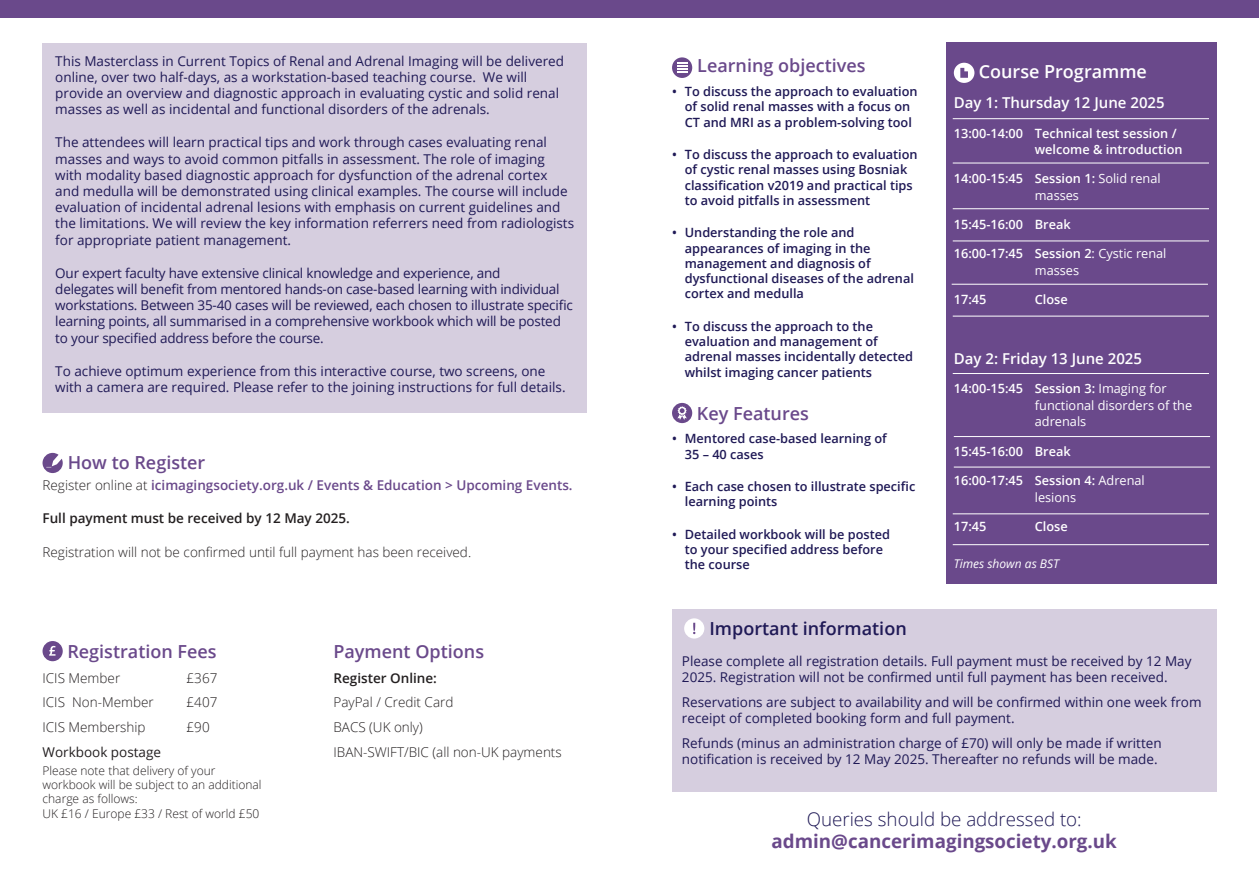
<style>
.page{position:relative;width:1259px;height:893px;background:#fff}
.page>*{position:absolute;margin:0;border:0;box-sizing:border-box;transform-origin:0 0}
.t1{font:700 18.75px/22.5px "Open Sans";color:#6a498b;text-align:center}
.sub_head{font:600 18px "Open Sans";color:#6a498b}
.sub_head-2{font:600 18px "Open Sans";color:#1f1956}
.sub_head-3{font:600 18px "Open Sans";color:#fff}
.t2{font:600 15px "Open Sans";color:#fff}
.body_text{font:13.5px/16.2px "Open Sans";color:#1f1956}
.t3{font:300 13.5px "Open Sans";color:#231f20}
.t4{font:600 13.5px "Open Sans";color:#6a498b}
.t5{font:600 13.5px "Open Sans";color:#231f20}
.t6{font:13.5px "Open Sans";color:#231f20}
.t7{font:600 12.75px/15.3px "Open Sans";color:#1f1956}
.t8{font:600 12.75px/16.5px "Open Sans";color:#fff}
.t9{font:12.75px/16.5px "Open Sans";color:#fff}
.t10{font:300 12px/14.4px "Open Sans";color:#231f20}
.t11{font:italic 12px "Open Sans";color:#fff}
.s1{font-weight:300;color:#231f20}
.s2{font-weight:400}
.s3{font-weight:600}
.s4{font-weight:300;color:#1f1956}
</style>
<div class="page">
<div style="left:43px;top:43px;width:544px;height:369px;background:#d6cedf"></div>
<div style="left:672px;top:609px;width:544px;height:183px;background:#d6cedf"></div>
<div style="left:0;top:0;width:1259px;height:17px;background:#6a498b"></div>
<div style="left:43px;top:641px;width:20px;height:20px;background:#6a498b;border-radius:50%"></div>
<svg style="left:49px;top:646px;width:7px;height:10px"></svg>
<div style="left:684px;top:618px;width:20px;height:21px;background:#fff;border-radius:50%"></div>
<svg style="left:693px;top:623px;width:2px;height:11px"></svg>
<svg style="left:43px;top:453px;width:20px;height:20px"></svg>
<div style="left:672px;top:57px;width:20px;height:21px;background:#6a498b;border-radius:50%"></div>
<svg style="left:677px;top:63px;width:10px;height:10px"></svg>
<div style="left:672px;top:403px;width:20px;height:20px;background:#6a498b;border-radius:50%"></div>
<svg style="left:677px;top:406px;width:10px;height:14px"></svg>
<div style="left:946px;top:43px;width:270px;height:541px;background:#6a498b"></div>
<div style="left:954px;top:63px;width:20px;height:20px;background:#fff;border-radius:50%"></div>
<svg style="left:960px;top:68px;width:8px;height:10px"></svg>
<hr style="left:952px;top:118px;width:257px;height:1px;background:#fff">
<hr style="left:952px;top:241px;width:257px;height:1px;background:#fff">
<hr style="left:951px;top:284px;width:257px;height:1px;background:#fff">
<hr style="left:954px;top:467px;width:256px;height:1px;background:#fff">
<hr style="left:952px;top:513px;width:257px;height:1px;background:#fff">
<hr style="left:952px;top:544px;width:257px;height:1px;background:#fff">
<hr style="left:952px;top:163px;width:257px;height:1px;background:#fff">
<hr style="left:952px;top:208px;width:257px;height:1px;background:#fff">
<hr style="left:952px;top:373px;width:257px;height:1px;background:#fff">
<hr style="left:952px;top:316px;width:257px;height:1px;background:#fff">
<hr style="left:954px;top:436px;width:256px;height:1px;background:#fff">
<p class="body_text" style="left:55px;top:52px;width:510px">This Masterclass in Current Topics of Renal and Adrenal Imaging will be delivered online, over two half-days, as a workstation-based teaching course. We will provide an overview and diagnostic approach in evaluating cystic and solid renal masses as well as incidental and functional disorders of the adrenals.</p>
<p class="body_text" style="left:55px;top:134px;width:520px">The attendees will learn practical tips and work through cases evaluating renal masses and ways to avoid common pitfalls in assessment. The role of imaging with modality based diagnostic approach for dysfunction of the adrenal cortex and medulla will be demonstrated using clinical examples. The course will include evaluation of incidental adrenal lesions with emphasis on current guidelines and the limitations. We will review the key information referrers need from radiologists for appropriate patient management.</p>
<p class="body_text" style="left:55px;top:264px;width:519px">Our expert faculty have extensive clinical knowledge and experience, and<br>delegates will benefit from mentored hands-on case-based learning with individual workstations. Between 35-40 cases will be reviewed, each chosen to illustrate specific learning points, all summarised in a comprehensive workbook which will be posted to your specified address before the course.</p>
<p class="body_text" style="left:55px;top:362px;width:512px">To achieve optimum experience from this interactive course, two screens, one with a camera are required. Please refer to the joining instructions for full details.</p>
<p class="sub_head" style="left:68px;top:450px;width:139px">How to Register</p>
<p class="t4" style="left:43px;top:475px;width:531px"><span class="s1">Register online at</span> icimagingsociety.org.uk / Events &amp; Education &gt; Upcoming Events.</p>
<p class="t5" style="left:43px;top:509px;width:309px">Full payment must be received by 12 May 2025.</p>
<p class="t3" style="left:43px;top:542px;width:430px">Registration will not be confirmed until full payment has been received.</p>
<p class="sub_head" style="left:67px;top:639px;width:151px">Registration Fees</p>
<p class="t3" style="left:43px;top:669px;width:79px">ICIS Member</p>
<p class="t3" style="left:187px;top:669px;width:32px">£367</p>
<p class="t3" style="left:43px;top:693px;width:113px">ICIS Non-Member</p>
<p class="t3" style="left:187px;top:693px;width:32px">£407</p>
<p class="t3" style="left:43px;top:718px;width:105px">ICIS Membership</p>
<p class="t3" style="left:187px;top:718px;width:25px">£90</p>
<p class="t6" style="left:43px;top:743px;width:120px">Workbook postage</p>
<p class="t10" style="left:43px;top:763px;width:221px">Please note that delivery of your workbook will be subject to an additional charge as follows:<br>UK £16 / Europe £33 / Rest of world £50</p>
<p class="sub_head" style="left:333px;top:639px;width:152px">Payment Options</p>
<p class="t5" style="left:333px;top:668px;width:105px">Register Online:</p>
<p class="t3" style="left:333px;top:693px;width:121px">PayPal / Credit Card</p>
<p class="t3" style="left:333px;top:718px;width:91px">BACS (UK only)</p>
<p class="t3" style="left:333px;top:743px;width:230px">IBAN-SWIFT/BIC (all non-UK payments</p>
<p class="sub_head" style="left:697px;top:53px;width:170px">Learning objectives</p>
<p class="t7" style="left:672px;top:84px;width:247px;text-align:center">• To discuss the approach to evaluation of solid renal masses with a focus on<br>CT and MRI as a problem-solving tool</p>
<p class="t7" style="left:685px;top:146px;width:234px;text-indent:-13px">• To discuss the approach to evaluation of cystic renal masses using Bosniak classification v2019 and practical tips to avoid pitfalls in assessment</p>
<p class="t7" style="left:685px;top:225px;width:231px;text-indent:-13px">• Understanding the role and appearances of imaging in the management and diagnosis of dysfunctional diseases of the adrenal cortex and medulla</p>
<p class="t7" style="left:685px;top:318px;width:230px;text-indent:-13px">• To discuss the approach to the evaluation and management of adrenal masses incidentally detected whilst imaging cancer patients</p>
<p class="sub_head" style="left:697px;top:401px;width:113px">Key Features</p>
<p class="t7" style="left:685px;top:431px;width:203px;text-indent:-13px">• Mentored case-based learning of<br>35 – 40 cases</p>
<p class="t7" style="left:685px;top:478px;width:232px;text-indent:-13px">• Each case chosen to illustrate specific learning points</p>
<p class="t7" style="left:685px;top:526px;width:207px;text-indent:-13px">• Detailed workbook will be posted to your specified address before the course</p>
<p class="sub_head-3" style="left:978px;top:59px;width:170px">Course Programme</p>
<p class="t2" style="left:954px;top:93px;width:212px">Day 1: Thursday 12 June 2025</p>
<p class="t8" style="left:1035px;top:125px;width:149px;text-indent:-81px">13:00-14:00 Technical test session / welcome &amp; introduction</p>
<p class="t8" style="left:954px;top:170px;width:208px;text-align:center">14:00-15:45 Session 1: <span class="s2">Solid renal masses</span></p>
<p class="t8" style="left:954px;top:216px;width:118px">15:45-16:00 Break</p>
<p class="t8" style="left:954px;top:245px;width:214px;text-align:center">16:00-17:45 Session 2<span class="s2">: Cystic renal masses</span></p>
<p class="t8" style="left:954px;top:291px;width:34px">17:45</p>
<p class="t8" style="left:1035px;top:291px;width:34px">Close</p>
<p class="t2" style="left:954px;top:348px;width:190px">Day 2: Friday 13 June 2025</p>
<p class="t9" style="left:1035px;top:380px;width:159px;text-indent:-81px"><span class="s3">14:00-15:45 Session 3:</span> Imaging for functional disorders of the adrenals</p>
<p class="t8" style="left:954px;top:443px;width:118px">15:45-16:00 Break</p>
<p class="t8" style="left:1035px;top:472px;width:111px;text-indent:-81px">16:00-17:45 Session 4: <span class="s2">Adrenal lesions</span></p>
<p class="t8" style="left:954px;top:518px;width:34px">17:45</p>
<p class="t8" style="left:1035px;top:518px;width:34px">Close</p>
<p class="t11" style="left:954px;top:555px;width:107px">Times shown as BST</p>
<p class="sub_head-2" style="left:709px;top:616px;width:199px">Important information</p>
<p class="body_text" style="left:682px;top:652px;width:511px">Please complete all registration details. Full payment must be received by 12 May<br>2025. Registration will not be confirmed until full payment has been received.</p>
<p class="body_text" style="left:682px;top:693px;width:521px">Reservations are subject to availability and will be confirmed within one week from receipt of completed booking form and full payment.</p>
<p class="body_text" style="left:682px;top:734px;width:481px">Refunds (minus an administration charge of £70) will only be made if written notification is received by 12 May 2025. Thereafter no refunds will be made.</p>
<p class="t1" style="left:771px;top:807px;width:347px"><span class="s4">Queries should be addressed to: </span>admin@cancerimagingsociety.org.uk</p>
</div>
